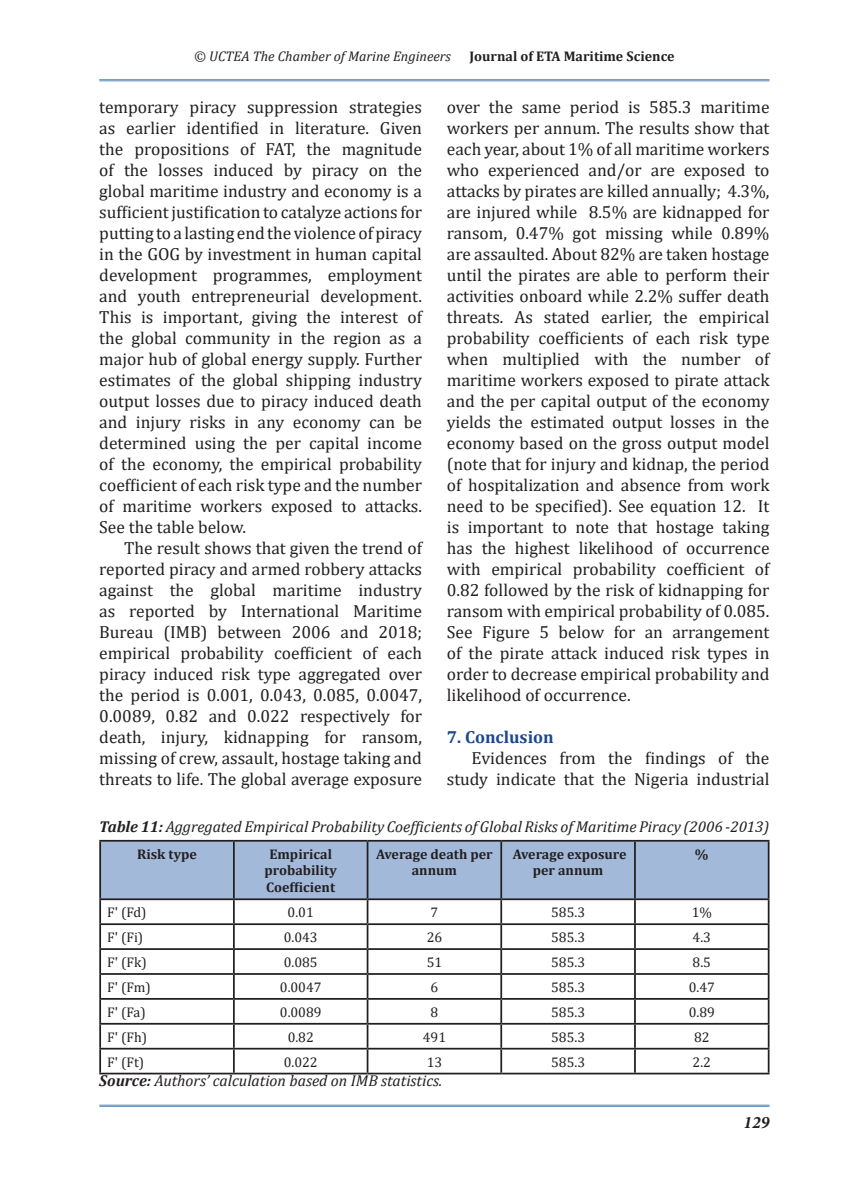
<style>
.page{position:relative;width:844px;height:1191px;background:#fff}
.page>*{position:absolute;margin:0;border:0;box-sizing:border-box;transform-origin:0 0}
.t1{font:17.5px/21px "Cambria";color:#231f20;text-align:justify}
.t2{font:700 17.5px "Cambria";color:#1c468d}
.t3{font:italic 700 17.5px "Minion Pro";color:#231f20}
.t4{font:italic 15.75px "Cambria";color:#231f20}
.t5{font:14px "Cambria";color:#231f20}
.t6{font:700 14px/16.8px "Cambria";color:#231f20;text-align:center}
.t7{font:italic 14px "Cambria";color:#231f20}
.s1{font-weight:700}
</style>
<div class="page">
<hr style="left:99px;top:1104px;width:670px;height:1px;background:#578abe">
<hr style="left:99px;top:1106px;width:670px;height:1px;background:#578abe">
<hr style="left:99px;top:79px;width:670px;height:1px;background:#578abe">
<hr style="left:99px;top:81px;width:670px;height:1px;background:#578abe">
<hr style="left:99px;top:840px;width:135px;height:1px;background:#231f20">
<hr style="left:99px;top:841px;width:2px;height:57px;background:#231f20">
<hr style="left:634px;top:840px;width:135px;height:1px;background:#231f20">
<hr style="left:767px;top:841px;width:2px;height:57px;background:#231f20">
<hr style="left:99px;top:898px;width:135px;height:2px;background:#231f20">
<hr style="left:99px;top:900px;width:2px;height:23px;background:#231f20">
<hr style="left:634px;top:898px;width:135px;height:2px;background:#231f20">
<hr style="left:767px;top:900px;width:2px;height:23px;background:#231f20">
<hr style="left:99px;top:923px;width:135px;height:2px;background:#231f20">
<hr style="left:99px;top:925px;width:2px;height:23px;background:#231f20">
<hr style="left:634px;top:923px;width:135px;height:2px;background:#231f20">
<hr style="left:767px;top:925px;width:2px;height:23px;background:#231f20">
<hr style="left:99px;top:948px;width:135px;height:2px;background:#231f20">
<hr style="left:99px;top:950px;width:2px;height:23px;background:#231f20">
<hr style="left:634px;top:948px;width:135px;height:2px;background:#231f20">
<hr style="left:767px;top:950px;width:2px;height:23px;background:#231f20">
<hr style="left:99px;top:973px;width:135px;height:1px;background:#231f20">
<hr style="left:99px;top:974px;width:2px;height:24px;background:#231f20">
<hr style="left:634px;top:973px;width:135px;height:1px;background:#231f20">
<hr style="left:767px;top:974px;width:2px;height:24px;background:#231f20">
<hr style="left:99px;top:998px;width:135px;height:1px;background:#231f20">
<hr style="left:99px;top:999px;width:2px;height:24px;background:#231f20">
<hr style="left:634px;top:998px;width:135px;height:1px;background:#231f20">
<hr style="left:767px;top:999px;width:2px;height:24px;background:#231f20">
<hr style="left:99px;top:1023px;width:135px;height:1px;background:#231f20">
<hr style="left:99px;top:1024px;width:2px;height:23px;background:#231f20">
<hr style="left:634px;top:1023px;width:135px;height:1px;background:#231f20">
<hr style="left:767px;top:1024px;width:2px;height:23px;background:#231f20">
<hr style="left:99px;top:1047px;width:135px;height:2px;background:#231f20">
<hr style="left:99px;top:1049px;width:2px;height:23px;background:#231f20">
<hr style="left:634px;top:1047px;width:135px;height:2px;background:#231f20">
<svg style="left:100px;top:840px;width:668px;height:232px"></svg>
<hr style="left:767px;top:1049px;width:2px;height:23px;background:#231f20">
<hr style="left:99px;top:1072px;width:135px;height:2px;background:#231f20">
<hr style="left:234px;top:1072px;width:133px;height:2px;background:#231f20">
<hr style="left:367px;top:1072px;width:134px;height:2px;background:#231f20">
<hr style="left:501px;top:1072px;width:133px;height:2px;background:#231f20">
<hr style="left:634px;top:1072px;width:135px;height:2px;background:#231f20">
<p class="t7" style="left:194px;top:46px;width:258px">© UCTEA The Chamber of Marine Engineers</p>
<p class="t6" style="left:469px;top:47px;width:206px">Journal of ETA Maritime Science</p>
<p class="t1" style="left:99px;top:96px;width:324px">temporary piracy suppression strategies as earlier identified in literature. Given the propositions of FAT, the magnitude of the losses induced by piracy on the global maritime industry and economy is a sufficientjustification to catalyze actions for putting to a lasting end the violence of piracy in the GOG by investment in human capital development programmes, employment and youth entrepreneurial development.<br>This is important, giving the interest of the global community in the region as a major hub of global energy supply. Further estimates of the global shipping industry output losses due to piracy induced death and injury risks in any economy can be determined using the per capital income of the economy, the empirical probability coefficient of each risk type and the number of maritime workers exposed to attacks.<br>See the table below.</p>
<p class="t1" style="left:99px;top:537px;width:324px;text-indent:25px">The result shows that given the trend of reported piracy and armed robbery attacks against the global maritime industry as reported by International Maritime Bureau (IMB) between 2006 and 2018; empirical probability coefficient of each piracy induced risk type aggregated over the period is 0.001, 0.043, 0.085, 0.0047, 0.0089, 0.82 and 0.022 respectively for death, injury, kidnapping for ransom, missing of crew, assault, hostage taking and threats to life. The global average exposure</p>
<p class="t1" style="left:446px;top:96px;width:324px">over the same period is 585.3 maritime workers per annum. The results show that each year, about 1% of all maritime workers who experienced and/or are exposed to attacks by pirates are killed annually; 4.3%, are injured while 8.5% are kidnapped for ransom, 0.47% got missing while 0.89% are assaulted. About 82% are taken hostage until the pirates are able to perform their activities onboard while 2.2% suffer death threats. As stated earlier, the empirical probability coefficients of each risk type when multiplied with the number of maritime workers exposed to pirate attack and the per capital output of the economy yields the estimated output losses in the economy based on the gross output model (note that for injury and kidnap, the period of hospitalization and absence from work need to be specified). See equation 12. It is important to note that hostage taking has the highest likelihood of occurrence with empirical probability coefficient of 0.82 followed by the risk of kidnapping for ransom with empirical probability of 0.085.<br>See Figure 5 below for an arrangement of the pirate attack induced risk types in order to decrease empirical probability and likelihood of occurrence.</p>
<p class="t2" style="left:446px;top:725px;width:108px">7. Conclusion</p>
<p class="t1" style="left:446px;top:747px;width:324px;text-align:right">Evidences from the findings of the study indicate that the Nigeria industrial</p>
<p class="t4" style="left:99px;top:815px;width:671px"><span class="s1">Table 11:</span> Aggregated Empirical Probability Coefficients of Global Risks of Maritime Piracy (2006 -2013)</p>
<p class="t6" style="left:137px;top:845px;width:61px">Risk type</p>
<p class="t6" style="left:264px;top:845px;width:74px">Empirical probability<br>Coefficient</p>
<p class="t6" style="left:376px;top:845px;width:118px">Average death per annum</p>
<p class="t6" style="left:512px;top:845px;width:115px">Average exposure per annum</p>
<p class="t6" style="left:694px;top:845px;width:15px">%</p>
<p class="t5" style="left:107px;top:904px;width:41px">F' (Fd)</p>
<p class="t5" style="left:287px;top:904px;width:28px">0.01</p>
<p class="t5" style="left:430px;top:904px;width:9px">7</p>
<p class="t5" style="left:551px;top:904px;width:35px">585.3</p>
<p class="t5" style="left:691px;top:904px;width:22px">1%</p>
<p class="t5" style="left:107px;top:929px;width:38px">F' (Fi)</p>
<p class="t5" style="left:284px;top:929px;width:35px">0.043</p>
<p class="t5" style="left:426px;top:929px;width:17px">26</p>
<p class="t5" style="left:551px;top:929px;width:35px">585.3</p>
<p class="t5" style="left:692px;top:929px;width:20px">4.3</p>
<p class="t5" style="left:107px;top:954px;width:41px">F' (Fk)</p>
<p class="t5" style="left:284px;top:954px;width:35px">0.085</p>
<p class="t5" style="left:426px;top:954px;width:17px">51</p>
<p class="t5" style="left:551px;top:954px;width:35px">585.3</p>
<p class="t5" style="left:692px;top:954px;width:20px">8.5</p>
<p class="t5" style="left:107px;top:978px;width:45px">F' (Fm)</p>
<p class="t5" style="left:280px;top:978px;width:43px">0.0047</p>
<p class="t5" style="left:430px;top:978px;width:9px">6</p>
<p class="t5" style="left:551px;top:978px;width:35px">585.3</p>
<p class="t5" style="left:688px;top:978px;width:28px">0.47</p>
<p class="t5" style="left:107px;top:1003px;width:40px">F' (Fa)</p>
<p class="t5" style="left:280px;top:1003px;width:43px">0.0089</p>
<p class="t5" style="left:430px;top:1003px;width:9px">8</p>
<p class="t5" style="left:551px;top:1003px;width:35px">585.3</p>
<p class="t5" style="left:688px;top:1003px;width:28px">0.89</p>
<p class="t5" style="left:107px;top:1028px;width:41px">F' (Fh)</p>
<p class="t5" style="left:287px;top:1028px;width:28px">0.82</p>
<p class="t5" style="left:422px;top:1028px;width:25px">491</p>
<p class="t5" style="left:551px;top:1028px;width:35px">585.3</p>
<p class="t5" style="left:694px;top:1028px;width:17px">82</p>
<p class="t5" style="left:107px;top:1053px;width:38px">F' (Ft)</p>
<p class="t5" style="left:284px;top:1053px;width:35px">0.022</p>
<p class="t5" style="left:426px;top:1053px;width:17px">13</p>
<p class="t5" style="left:551px;top:1053px;width:35px">585.3</p>
<p class="t5" style="left:692px;top:1053px;width:20px">2.2</p>
<p class="t4" style="left:99px;top:1069px;width:344px"><span class="s1">Source:</span> Authors’ calculation based on IMB statistics.</p>
<p class="t3" style="left:743px;top:1109px;width:27px">129</p>
</div>
